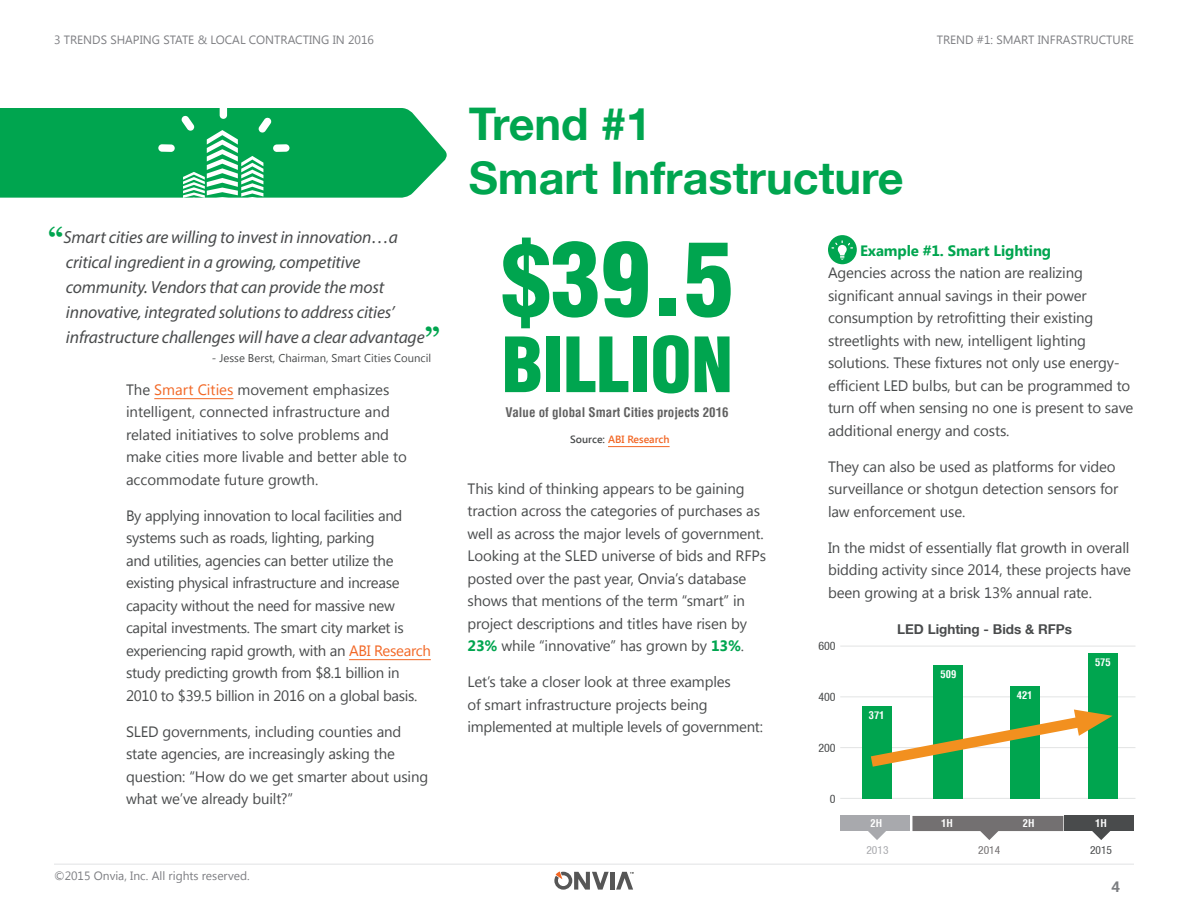
<style>
.page{position:relative;width:1188px;height:918px;background:#fff}
.page>*{position:absolute;margin:0;border:0;box-sizing:border-box;transform-origin:0 0}
.t1{font:900 condensed 99.6px "Helvetica";color:#00a54f}
.t2{font:900 condensed 74.25px "Helvetica";color:#00a54f}
.t3{font:700 45px/54px "Helvetica 75";color:#00a54f}
.t4{font:italic 17.55px/25px "Myriad Pro";letter-spacing:-.01em;color:#494b4c}
.t5{font:15px/22.5px "Segoe UI";letter-spacing:-.01em;color:#494b4c}
.t6{font:700 15px "Segoe UI";letter-spacing:-.01em;color:#00a54f}
.t7{font:700 15px "Segoe UI";color:#7c7e81}
.t8{font:700 13.5px "Helvetica 75";color:#494b4c}
.t9{font:700 condensed 13.05px "Helvetica";color:#616161}
.t10{font:12px "Segoe UI";color:#7d7e82}
.t11{font:condensed 12px "Helvetica 57";color:#494b4c}
.t12{font:condensed 11.4px "Helvetica 57";color:#a8a9ad}
.t13{font:condensed 11.4px "Helvetica 57";color:#737071}
.t14{font:condensed 11.4px "Helvetica 57";color:#494b4c}
.t15{font:11.25px "Segoe UI";color:#494b4c}
.t16{font:700 condensed 10.5px "Helvetica";color:#fff}
.t17{font:600 10.5px "Segoe UI";color:#f26725}
.s1{font-family:"Georgia";font-weight:700;font-style:normal;font-size:30.15px;color:#00a54f}
.s2{font-style:italic}
.s3{color:#f26725}
.s4{color:#494b4c}
.s5{font-weight:700;color:#00a54f}
</style>
<div class="page">
<hr style="left:54px;top:864px;width:1080px;height:1px;background:#e1e2e4">
<svg style="left:616px;top:872px;width:18px;height:18px"></svg>
<div style="left:610px;top:872px;width:5px;height:18px;background:#565656"></div>
<svg style="left:554px;top:872px;width:55px;height:18px"></svg>
<div style="left:841px;top:816px;width:69px;height:15px;background:#a8a9ad"></div>
<svg style="left:868px;top:831px;width:18px;height:9px"></svg>
<div style="left:1065px;top:816px;width:69px;height:15px;background:#494b4c"></div>
<svg style="left:1092px;top:831px;width:18px;height:9px"></svg>
<div style="left:912px;top:816px;width:151px;height:15px;background:#737071"></div>
<svg style="left:980px;top:831px;width:19px;height:9px"></svg>
<hr style="left:840px;top:646px;width:295px;height:1px;background:#e2e4e4">
<hr style="left:840px;top:696px;width:295px;height:1px;background:#e2e4e4">
<hr style="left:840px;top:747px;width:295px;height:1px;background:#e2e4e4">
<hr style="left:840px;top:798px;width:295px;height:1px;background:#e2e4e4">
<hr style="left:154px;top:398px;width:80px;height:1px;background:#f26725">
<hr style="left:349px;top:659px;width:82px;height:1px;background:#f26725">
<div style="left:828px;top:235px;width:29px;height:29px;background:#00a54f;border-radius:50%"></div>
<svg style="left:831px;top:240px;width:22px;height:20px"></svg>
<div style="left:862px;top:706px;width:30px;height:93px;background:#00a54f"></div>
<div style="left:934px;top:665px;width:29px;height:134px;background:#00a54f"></div>
<div style="left:1010px;top:686px;width:30px;height:113px;background:#00a54f"></div>
<div style="left:1088px;top:653px;width:29px;height:146px;background:#00a54f"></div>
<svg style="left:0;top:108px;width:447px;height:90px;background:#19ad60"></svg>
<div style="left:158px;top:144px;width:17px;height:8px;background:#fff;border-radius:4px"></div>
<svg style="left:870px;top:708px;width:243px;height:66px"></svg>
<hr style="left:608px;top:446px;width:62px;height:1px;background:#f26725">
<p class="t10" style="left:54px;top:32px;width:322px">3 TRENDS SHAPING STATE &amp; LOCAL CONTRACTING IN 2016</p>
<p class="t4" style="left:66px;top:224px;width:376px;text-indent:-18px"><span class="s1">“</span>Smart cities are willing to invest in innovation…a critical ingredient in a growing, competitive community. Vendors that can provide the most innovative, integrated solutions to address cities’ infrastructure challenges will have a clear advantage<span class="s1">”</span></p>
<p class="t15" style="left:212px;top:350px;width:221px"><span class="s2">-</span> Jesse Berst, Chairman, Smart Cities Council</p>
<p class="t5" style="left:126px;top:378px;width:282px">The <span class="s3">Smart Cities</span> movement emphasizes intelligent, connected infrastructure and related initiatives to solve problems and make cities more livable and better able to accommodate future growth.</p>
<p class="t5" style="left:126px;top:504px;width:306px">By applying innovation to local facilities and systems such as roads, lighting, parking<br>and utilities, agencies can better utilize the existing physical infrastructure and increase capacity without the need for massive new capital investments. The smart city market is experiencing rapid growth, with an <span class="s3">ABI Research </span>study predicting growth from $8.1 billion in 2010 to $39.5 billion in 2016 on a global basis.</p>
<p class="t5" style="left:126px;top:720px;width:304px">SLED governments, including counties and state agencies, are increasingly asking the question: “How do we get smarter about using what we’ve already built?”</p>
<p class="t10" style="left:54px;top:868px;width:197px">©2015 Onvia, Inc. All rights reserved.</p>
<h3 class="t3" style="left:469px;top:96px;width:437px">Trend #1<br>Smart Infrastructure</h3>
<p class="t10" style="left:937px;top:32px;width:199px">TREND #1: SMART INFRASTRUCTURE</p>
<h1 class="t1" style="left:501px;top:216px;width:234px">$39.5</h1>
<h2 class="t2" style="left:502px;top:318px;width:232px">BILLION</h2>
<p class="t9" style="left:505px;top:404px;width:225px">Value of global Smart Cities projects 2016</p>
<p class="t17" style="left:570px;top:432px;width:101px"><span class="s4">Source:</span> ABI Research</p>
<p class="t5" style="left:468px;top:476px;width:300px">This kind of thinking appears to be gaining traction across the categories of purchases as well as across the major levels of government.<br>Looking at the SLED universe of bids and RFPs posted over the past year, Onvia’s database shows that mentions of the term “smart” in project descriptions and titles have risen by <span class="s5">23%</span> while “innovative” has grown by <span class="s5">13%</span>.</p>
<p class="t5" style="left:468px;top:670px;width:297px">Let’s take a closer look at three examples<br>of smart infrastructure projects being implemented at multiple levels of government:</p>
<p class="t6" style="left:860px;top:240px;width:193px">Example #1. Smart Lighting</p>
<p class="t5" style="left:828px;top:261px;width:307px">Agencies across the nation are realizing significant annual savings in their power consumption by retrofitting their existing streetlights with new, intelligent lighting solutions. These fixtures not only use energy&shy;efficient LED bulbs, but can be programmed to turn off when sensing no one is present to save additional energy and costs.</p>
<p class="t5" style="left:828px;top:454px;width:292px">They can also be used as platforms for video surveillance or shotgun detection sensors for law enforcement use.</p>
<p class="t5" style="left:828px;top:535px;width:305px;text-align:justify">In the midst of essentially flat growth in overall bidding activity since 2014, these projects have been growing at a brisk 13% annual rate.</p>
<p class="t11" style="left:818px;top:639px;width:19px">600</p>
<p class="t11" style="left:818px;top:690px;width:19px">400</p>
<p class="t11" style="left:818px;top:741px;width:19px">200</p>
<p class="t11" style="left:830px;top:792px;width:7px">0</p>
<p class="t16" style="left:869px;top:708px;width:17px">371</p>
<p class="t8" style="left:897px;top:621px;width:176px">LED Lighting - Bids &amp; RFPs</p>
<p class="t16" style="left:941px;top:668px;width:17px">509</p>
<p class="t16" style="left:1017px;top:689px;width:17px">421</p>
<p class="t16" style="left:1095px;top:656px;width:17px">575</p>
<p class="t16" style="left:941px;top:816px;width:13px">1H</p>
<p class="t16" style="left:1023px;top:816px;width:13px">2H</p>
<p class="t16" style="left:871px;top:817px;width:13px">2H</p>
<p class="t16" style="left:1095px;top:817px;width:13px">1H</p>
<p class="t12" style="left:866px;top:843px;width:24px">2013</p>
<p class="t13" style="left:978px;top:843px;width:24px">2014</p>
<p class="t14" style="left:1090px;top:843px;width:24px">2015</p>
<p class="t7" style="left:1112px;top:876px;width:10px">4</p>
</div>
